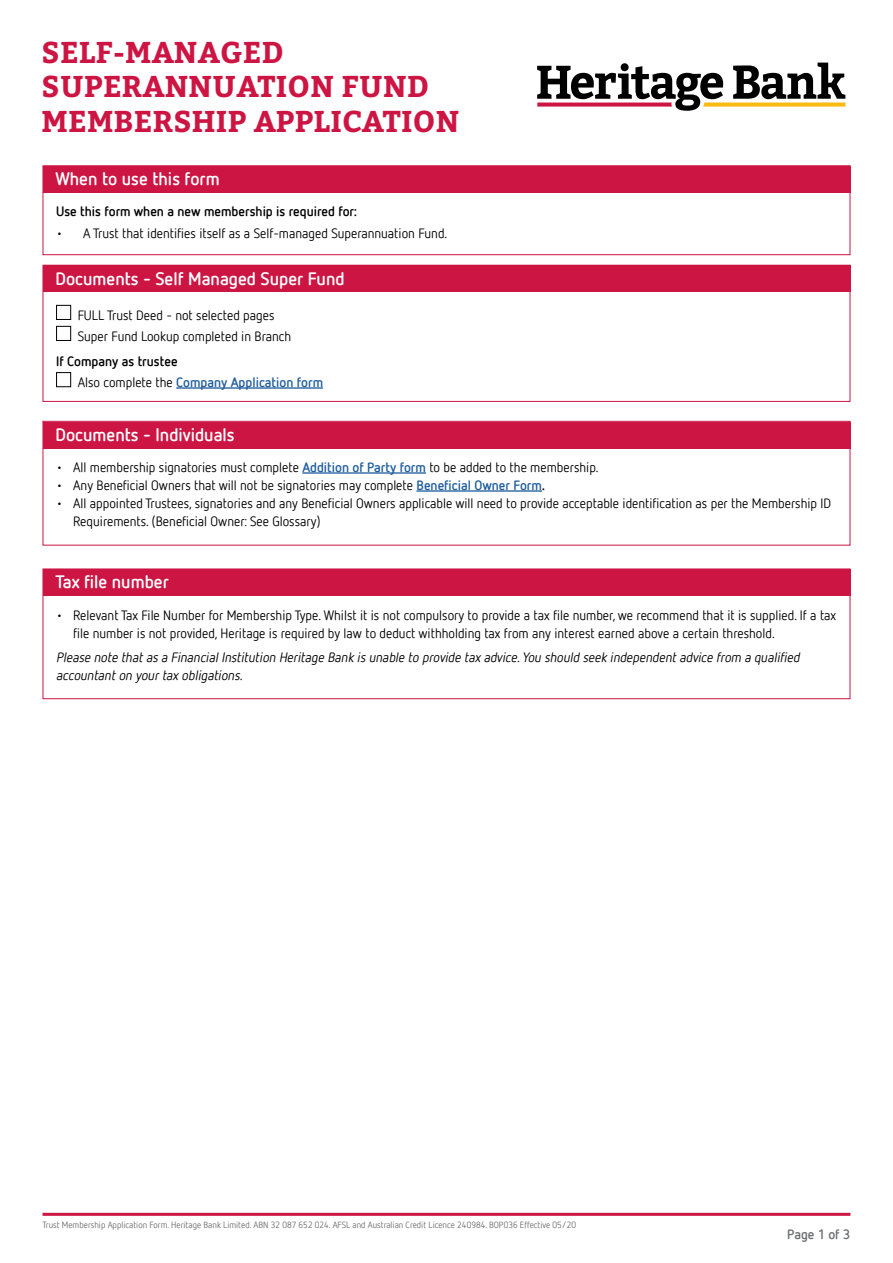
<style>
.page{position:relative;width:893px;height:1263px;background:#fff}
.page>*{position:absolute;margin:0;border:0;box-sizing:border-box;transform-origin:0 0}
.t1{font:700 30px/34.5px "Bitter";letter-spacing:.01em;color:#cd1543}
.t2{font:700 18px "Netto Offc";color:#fff}
.t3{font:13.5px/18px "Netto Offc";color:#000}
.t4{font:italic 13.5px/18px "Netto Offc";color:#000}
.t5{font:700 13.5px/21px "Netto Offc";color:#215e9e}
.t6{font:700 13.5px "Netto Offc";color:#000}
.t7{font:700 13.5px "Netto Offc";color:#6d6e71}
.t8{font:9px "Netto Offc";color:#6d6e71}
.s1{color:#000}
.s2{font-weight:400;color:#000}
.s3{font-weight:700;color:#215e9e}
.s4{font-weight:700}
</style>
<div class="page">
<svg style="left:537px;top:63px;width:308px;height:48px"></svg>
<hr style="left:43px;top:1213px;width:807px;height:3px;background:#cd1543">
<div style="left:43px;top:422px;width:807px;height:26px;background:#cd1543"></div>
<div style="left:43px;top:569px;width:807px;height:27px;background:#cd1543"></div>
<div style="left:43px;top:421px;width:807px;height:125px;border:1px solid #cd1543"></div>
<div style="left:43px;top:568px;width:807px;height:131px;border:1px solid #cd1543"></div>
<div style="left:43px;top:166px;width:807px;height:27px;background:#cd1543"></div>
<div style="left:43px;top:165px;width:807px;height:90px;border:1px solid #cd1543"></div>
<div style="left:43px;top:266px;width:807px;height:26px;background:#cd1543"></div>
<div style="left:43px;top:265px;width:807px;height:137px;border:1px solid #cd1543"></div>
<hr style="left:176px;top:387px;width:147px;height:2px;background:#215e9e">
<div style="left:56px;top:305px;width:15px;height:15px;border:1px solid #000"></div>
<div style="left:56px;top:326px;width:15px;height:15px;border:1px solid #000"></div>
<div style="left:56px;top:372px;width:15px;height:15px;border:1px solid #000"></div>
<hr style="left:302px;top:472px;width:124px;height:2px;background:#215e9e">
<hr style="left:416px;top:490px;width:126px;height:2px;background:#215e9e">
<h1 class="t1" style="left:42px;top:34px;width:419px">SELF-MANAGED<br>SUPERANNUATION FUND<br>MEMBERSHIP APPLICATION</h1>
<h2 class="t2" style="left:55px;top:167px;width:166px">When to use this form</h2>
<p class="t6" style="left:56px;top:203px;width:302px">Use this form when a new membership is required for:</p>
<p class="t3" style="left:56px;top:224px;width:393px">• A Trust that identifies itself as a Self-managed Superannuation Fund.</p>
<h2 class="t2" style="left:55px;top:267px;width:291px">Documents - Self Managed Super Fund</h2>
<p class="t3" style="left:78px;top:304px;width:215px;line-height:21px">FULL Trust Deed - not selected pages<br>Super Fund Lookup completed in Branch</p>
<p class="t5" style="left:78px;top:350px;width:247px;text-indent:-22px"><span class="s1">If Company as trustee<br></span><span class="s2">Also complete the</span> Company Application form</p>
<h2 class="t2" style="left:55px;top:423px;width:181px">Documents - Individuals</h2>
<p class="t3" style="left:56px;top:458px;width:544px">• All membership signatories must complete <span class="s3">Addition of Party form</span> to be added to the membership.</p>
<p class="t3" style="left:56px;top:476px;width:490px">• Any Beneficial Owners that will not be signatories may complete <span class="s3">Beneficial Owner Form</span><span class="s4">.</span></p>
<p class="t3" style="left:73px;top:494px;width:759px;text-indent:-17px">• All appointed Trustees, signatories and any Beneficial Owners applicable will need to provide acceptable identification as per the Membership ID<br>Requirements. (Beneficial Owner: See Glossary)</p>
<h2 class="t2" style="left:55px;top:571px;width:115px">Tax file number</h2>
<p class="t3" style="left:73px;top:606px;width:764px;text-indent:-17px">• Relevant Tax File Number for Membership Type. Whilst it is not compulsory to provide a tax file number, we recommend that it is supplied. If a tax file number is not provided, Heritage is required by law to deduct withholding tax from any interest earned above a certain threshold.</p>
<p class="t4" style="left:56px;top:648px;width:748px">Please note thatas a FinancialInstitution Heritage Bank is unable to provide tax advice.You should seek independentadvice from a qualified accountanton yourtax obligations.</p>
<p class="t8" style="left:43px;top:1219px;width:535px">Trust Membership Application Form. Heritage Bank Limited. ABN 32 087 652 024. AFSL and Australian Credit Licence 240984. BOP036 Effective 05/20</p>
<p class="t7" style="left:787px;top:1225px;width:64px">Page 1 of 3</p>
</div>
